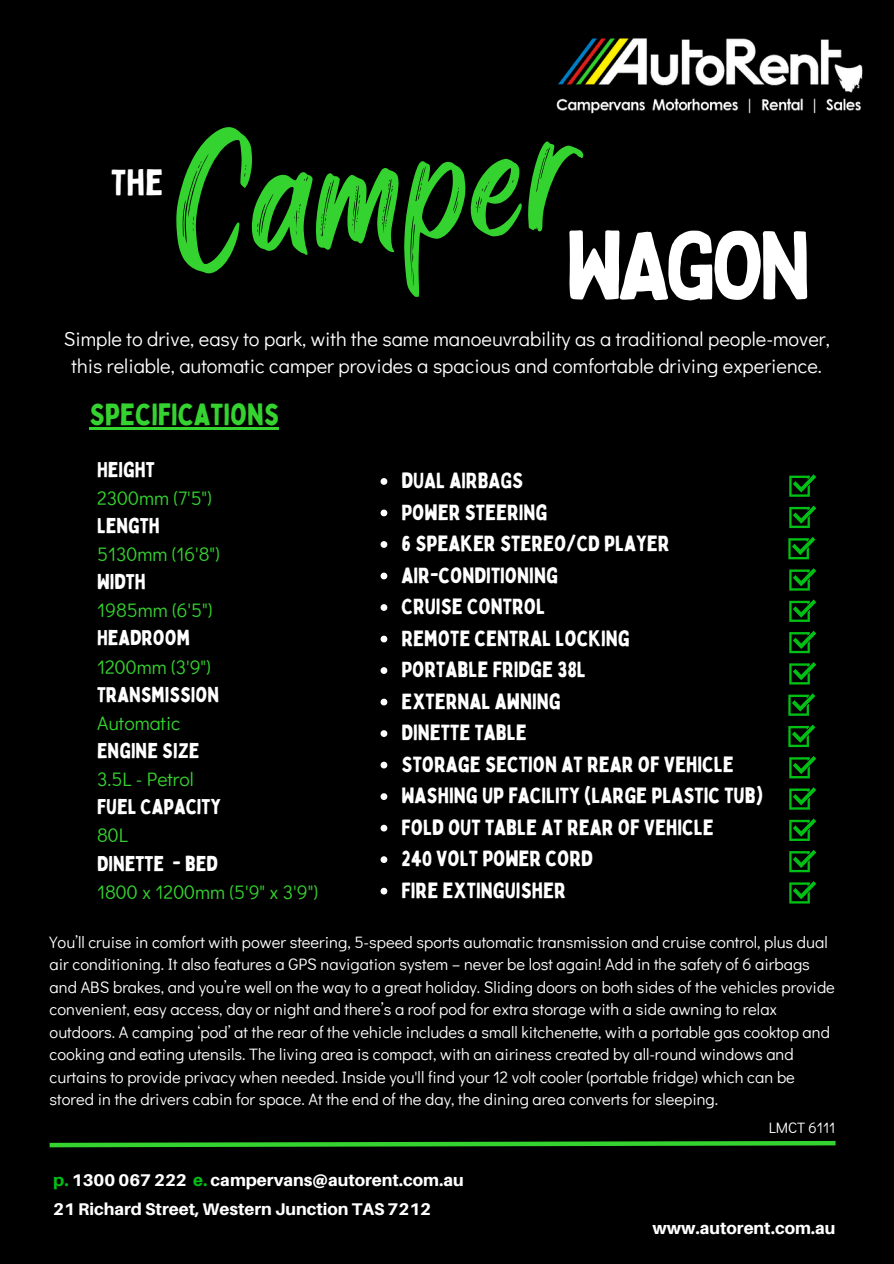
<style>
.page{position:relative;width:894px;height:1264px;background:#fff}
.page>*{position:absolute;margin:0;border:0;box-sizing:border-box;transform-origin:0 0}
.t1{font:164.4px "Black Bones";color:#35d32f}
.t2{font:94.95px "Bobby Jones";letter-spacing:-.06em;color:#fff}
.t3{font:35.7px "Bobby Jones";color:#fff}
.t4{font:30px "Bobby Jones";color:#35d32f}
.t5{font:21.6px "Bobby Jones";color:#fff}
.t6{font:21px "Bobby Jones";color:#fff}
.t7{font:20.1px/27px "Didact Gothic";color:#fff;text-align:center}
.t8{font:19.5px "Didact Gothic";color:#35d32f}
.t9{font:800 16.95px "Aileron";color:#fff}
.t10{font:16.5px/22.5px "Didact Gothic";color:#fff}
.t11{font:15px "Didact Gothic";color:#fff}
.s1{color:#00bf15}
</style>
<div class="page">
<div style="left:0;top:0;width:893px;height:1263px;background:#000"></div>
<svg style="left:49px;top:1140px;width:787px;height:8px"></svg>
<img style="left:556px;top:38px;width:307px;height:76px">
<hr style="left:89px;top:427px;width:190px;height:2px;background:#35d32f">
<svg style="left:380px;top:478px;width:7px;height:7px"></svg>
<svg style="left:380px;top:509px;width:7px;height:7px"></svg>
<svg style="left:380px;top:541px;width:7px;height:7px"></svg>
<svg style="left:380px;top:572px;width:7px;height:7px"></svg>
<svg style="left:380px;top:604px;width:7px;height:7px"></svg>
<svg style="left:380px;top:635px;width:7px;height:7px"></svg>
<svg style="left:380px;top:667px;width:7px;height:7px"></svg>
<svg style="left:380px;top:698px;width:7px;height:7px"></svg>
<svg style="left:380px;top:730px;width:7px;height:7px"></svg>
<svg style="left:380px;top:761px;width:7px;height:7px"></svg>
<svg style="left:380px;top:793px;width:7px;height:7px"></svg>
<svg style="left:380px;top:824px;width:7px;height:7px"></svg>
<svg style="left:380px;top:856px;width:7px;height:7px"></svg>
<svg style="left:380px;top:887px;width:7px;height:7px"></svg>
<svg style="left:789px;top:474px;width:27px;height:23px"></svg>
<svg style="left:789px;top:505px;width:27px;height:23px"></svg>
<svg style="left:788px;top:537px;width:27px;height:22px"></svg>
<svg style="left:789px;top:568px;width:27px;height:22px"></svg>
<svg style="left:789px;top:599px;width:27px;height:23px"></svg>
<svg style="left:789px;top:630px;width:27px;height:23px"></svg>
<svg style="left:789px;top:662px;width:27px;height:22px"></svg>
<svg style="left:788px;top:693px;width:27px;height:22px"></svg>
<svg style="left:788px;top:724px;width:27px;height:23px"></svg>
<svg style="left:789px;top:756px;width:27px;height:22px"></svg>
<svg style="left:789px;top:787px;width:27px;height:22px"></svg>
<svg style="left:789px;top:818px;width:27px;height:23px"></svg>
<svg style="left:789px;top:850px;width:27px;height:22px"></svg>
<svg style="left:789px;top:881px;width:27px;height:22px"></svg>
<p class="t1" style="left:161px;top:92px;width:411px;rotate:-6deg">Camper</p>
<h5 class="t3" style="left:111px;top:160px;width:53px">THE</h5>
<h5 class="t2" style="left:565px;top:205px;width:247px">WAGON</h5>
<h3 class="t7" style="left:64px;top:325px;width:767px">Simple to drive, easy to park, with the same manoeuvrability as a traditional people-mover, this reliable, automatic camper provides a spacious and comfortable driving experience.</h3>
<p class="t4" style="left:89px;top:395px;width:191px">SPECIFICATIONS</p>
<h5 class="t6" style="left:97px;top:456px;width:59px">HEIGHT</h5>
<p class="t8" style="left:97px;top:484px;width:116px">2300mm (7'5")</p>
<h5 class="t6" style="left:97px;top:512px;width:64px">LENGTH</h5>
<p class="t8" style="left:97px;top:540px;width:124px">5130mm (16'8")</p>
<h5 class="t6" style="left:97px;top:568px;width:50px">WIDTH</h5>
<p class="t8" style="left:97px;top:597px;width:117px">1985mm (6'5")</p>
<h5 class="t6" style="left:97px;top:625px;width:94px">HEADROOM</h5>
<p class="t8" style="left:97px;top:653px;width:115px">1200mm (3'9")</p>
<h5 class="t6" style="left:97px;top:681px;width:124px">TRANSMISSION</h5>
<p class="t8" style="left:97px;top:709px;width:85px">Automatic</p>
<p class="t6" style="left:97px;top:737px;width:104px">ENGINE SIZE</p>
<p class="t8" style="left:97px;top:765px;width:98px">3.5L - Petrol</p>
<p class="t6" style="left:97px;top:793px;width:125px">FUEL CAPACITY</p>
<p class="t8" style="left:97px;top:822px;width:32px">80L</p>
<p class="t6" style="left:97px;top:850px;width:122px">DINETTE - BED</p>
<p class="t8" style="left:97px;top:878px;width:222px">1800 x 1200mm (5'9" x 3'9")</p>
<p class="t5" style="left:401px;top:467px;width:123px">DUAL AIRBAGS</p>
<p class="t5" style="left:401px;top:498px;width:147px">POWER STEERING</p>
<p class="t5" style="left:401px;top:530px;width:269px">6 SPEAKER STEREO/CD PLAYER</p>
<p class="t5" style="left:401px;top:561px;width:158px">AIR-CONDITIONING</p>
<p class="t5" style="left:401px;top:593px;width:145px">CRUISE CONTROL</p>
<p class="t5" style="left:401px;top:624px;width:230px">REMOTE CENTRAL LOCKING</p>
<p class="t5" style="left:401px;top:656px;width:186px">PORTABLE FRIDGE 38L</p>
<p class="t5" style="left:401px;top:687px;width:161px">EXTERNAL AWNING</p>
<p class="t5" style="left:401px;top:719px;width:127px">DINETTE TABLE</p>
<p class="t5" style="left:401px;top:750px;width:333px">STORAGE SECTION AT REAR OF VEHICLE</p>
<p class="t5" style="left:401px;top:782px;width:363px">WASHING UP FACILITY (LARGE PLASTIC TUB)</p>
<p class="t5" style="left:401px;top:813px;width:313px">FOLD OUT TABLE AT REAR OF VEHICLE</p>
<p class="t5" style="left:401px;top:845px;width:193px">240 VOLT POWER CORD</p>
<p class="t5" style="left:401px;top:876px;width:166px">FIRE EXTINGUISHER</p>
<h1 class="t10" style="left:50px;top:930px;width:786px">You’ll cruise in comfort with power steering, 5-speed sports automatic transmission and cruise control, plus dual air conditioning. It also features a GPS navigation system – never be lost again! Add in the safety of 6 airbags and ABS brakes, and you’re well on the way to a great holiday. Sliding doors on both sides of the vehicles provide convenient, easy access, day or night and there’s a roof pod for extra storage with a side awning to relax outdoors. A camping ‘pod’ at the rear of the vehicle includes a small kitchenette, with a portable gas cooktop and cooking and eating utensils. The living area is compact, with an airiness created by all-round windows and curtains to provide privacy when needed. Inside you'll find your 12 volt cooler (portable fridge) which can be stored in the drivers cabin for space. At the end of the day, the dining area converts for sleeping.</h1>
<h2 class="t11" style="left:768px;top:1117px;width:68px">LMCT 6111</h2>
<h4 class="t9" style="left:53px;top:1169px;width:412px"><span class="s1">p.</span> 1300 067 222 <span class="s1">e.</span> campervans@autorent.com.au</h4>
<p class="t9" style="left:53px;top:1198px;width:379px">21 Richard Street, Western Junction TAS 7212</p>
<p class="t9" style="left:652px;top:1217px;width:184px">www.autorent.com.au</p>
</div>
